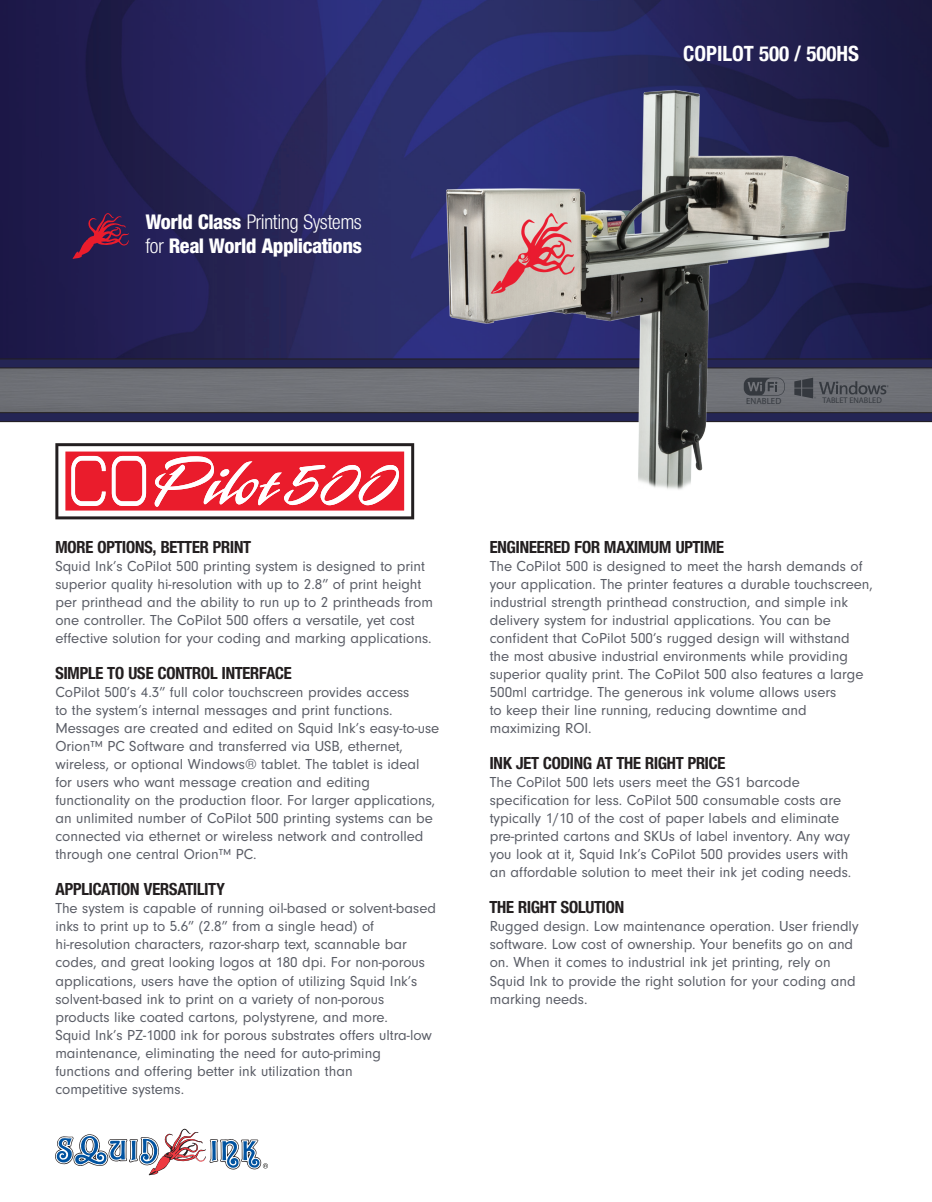
<style>
.page{position:relative;width:932px;height:1202px;background:#fff}
.page>*{position:absolute;margin:0;border:0;box-sizing:border-box;transform-origin:0 0}
.t1{font:condensed 21.75px "Nimbus San Nov D";color:#fff}
.t2{font:21.75px "Nimbus San Nov D Heav Cond";color:#fff}
.t3{font:700 condensed 21px "Helvetica Neue";color:#fff}
.t4{font:700 condensed 18px "Nimbus San Nov D";color:#231f20}
.t5{font:15px/18px "Neuzeit Gro T";color:#5a5d66}
.t6{font:8.85px "Myriad Pro";color:#35393f}
.t7{font:8.25px "Myriad Pro";color:#35393f}
.s1{font-family:"Nimbus San Nov D Heav Cond";font-stretch:normal}
.s2{font-family:"Nimbus San Nov D";font-stretch:condensed}
</style>
<div class="page">
<img style="left:0;top:0;width:932px;height:359px">
<div style="left:0;top:363px;width:932px;height:55px;background:#6f7176"></div>
<svg style="left:0;top:359px;width:932px;height:9px;background:#23244e"></svg>
<svg style="left:0;top:412px;width:932px;height:10px;background:#24244a"></svg>
<svg style="left:55px;top:1128px;width:213px;height:47px"></svg>
<svg style="left:73px;top:213px;width:56px;height:46px;background:#531c48"></svg>
<svg style="left:859px;top:385px;width:29px;height:10px"></svg>
<svg style="left:55px;top:443px;width:359px;height:76px"></svg>
<img style="left:420px;top:76px;width:439px;height:414px">
<h2 class="t3" style="left:683px;top:36px;width:177px">COPILOT 500 / 500HS</h2>
<h1 class="t1" style="left:146px;top:210px;width:217px"><span class="s1">World Class</span> Printing Systems</h1>
<h1 class="t2" style="left:146px;top:233px;width:218px"><span class="s2">for</span> Real World Applications</h1>
<p class="t6" style="left:746px;top:396px;width:37px">ENABLED</p>
<p class="t7" style="left:822px;top:395px;width:61px">TABLET ENABLED</p>
<p class="t4" style="left:55px;top:537px;width:197px">MORE OPTIONS, BETTER PRINT</p>
<p class="t5" style="left:55px;top:557px;width:379px">Squid Ink’s CoPilot 500 printing system is designed to print superior quality hi-resolution with up to 2.8” of print height per printhead and the ability to run up to 2 printheads from one controller. The CoPilot 500 offers a versatile, yet cost effective solution for your coding and marking applications.</p>
<p class="t4" style="left:55px;top:663px;width:238px">SIMPLE TO USE CONTROL INTERFACE</p>
<p class="t5" style="left:55px;top:683px;width:385px">CoPilot 500’s 4.3” full color touchscreen provides access<br>to the system’s internal messages and print functions.<br>Messages are created and edited on Squid Ink’s easy-to-use Orion™ PC Software and transferred via USB, ethernet, wireless, or optional Windows® tablet. The tablet is ideal for users who want message creation and editing functionality on the production floor. For larger applications, an unlimited number of CoPilot 500 printing systems can be connected via ethernet or wireless network and controlled through one central Orion™ PC.</p>
<p class="t4" style="left:55px;top:879px;width:171px">APPLICATION VERSATILITY</p>
<p class="t5" style="left:55px;top:899px;width:382px">The system is capable of running oil-based or solvent-based inks to print up to 5.6” (2.8” from a single head) of hi-resolution characters, razor-sharp text, scannable bar codes, and great looking logos at 180 dpi. For non-porous applications, users have the option of utilizing Squid Ink’s solvent-based ink to print on a variety of non-porous products like coated cartons, polystyrene, and more.<br>Squid Ink’s PZ-1000 ink for porous substrates offers ultra-low maintenance, eliminating the need for auto-priming functions and offering better ink utilization than<br>competitive systems.</p>
<p class="t4" style="left:490px;top:537px;width:236px">ENGINEERED FOR MAXIMUM UPTIME</p>
<p class="t5" style="left:490px;top:557px;width:385px">The CoPilot 500 is designed to meet the harsh demands of your application. The printer features a durable touchscreen, industrial strength printhead construction, and simple ink delivery system for industrial applications. You can be confident that CoPilot 500’s rugged design will withstand<br>the most abusive industrial environments while providing superior quality print. The CoPilot 500 also features a large 500ml cartridge. The generous ink volume allows users<br>to keep their line running, reducing downtime and maximizing ROI.</p>
<p class="t4" style="left:490px;top:753px;width:237px">INK JET CODING AT THE RIGHT PRICE</p>
<p class="t5" style="left:490px;top:773px;width:363px">The CoPilot 500 lets users meet the GS1 barcode specification for less. CoPilot 500 consumable costs are typically 1/10 of the cost of paper labels and eliminate pre-printed cartons and SKUs of label inventory. Any way you look at it, Squid Ink’s CoPilot 500 provides users with an affordable solution to meet their ink jet coding needs.</p>
<p class="t4" style="left:490px;top:897px;width:136px">THE RIGHT SOLUTION</p>
<p class="t5" style="left:490px;top:917px;width:370px">Rugged design. Low maintenance operation. User friendly software. Low cost of ownership. Your benefits go on and on. When it comes to industrial ink jet printing, rely on Squid Ink to provide the right solution for your coding and marking needs.</p>
</div>
